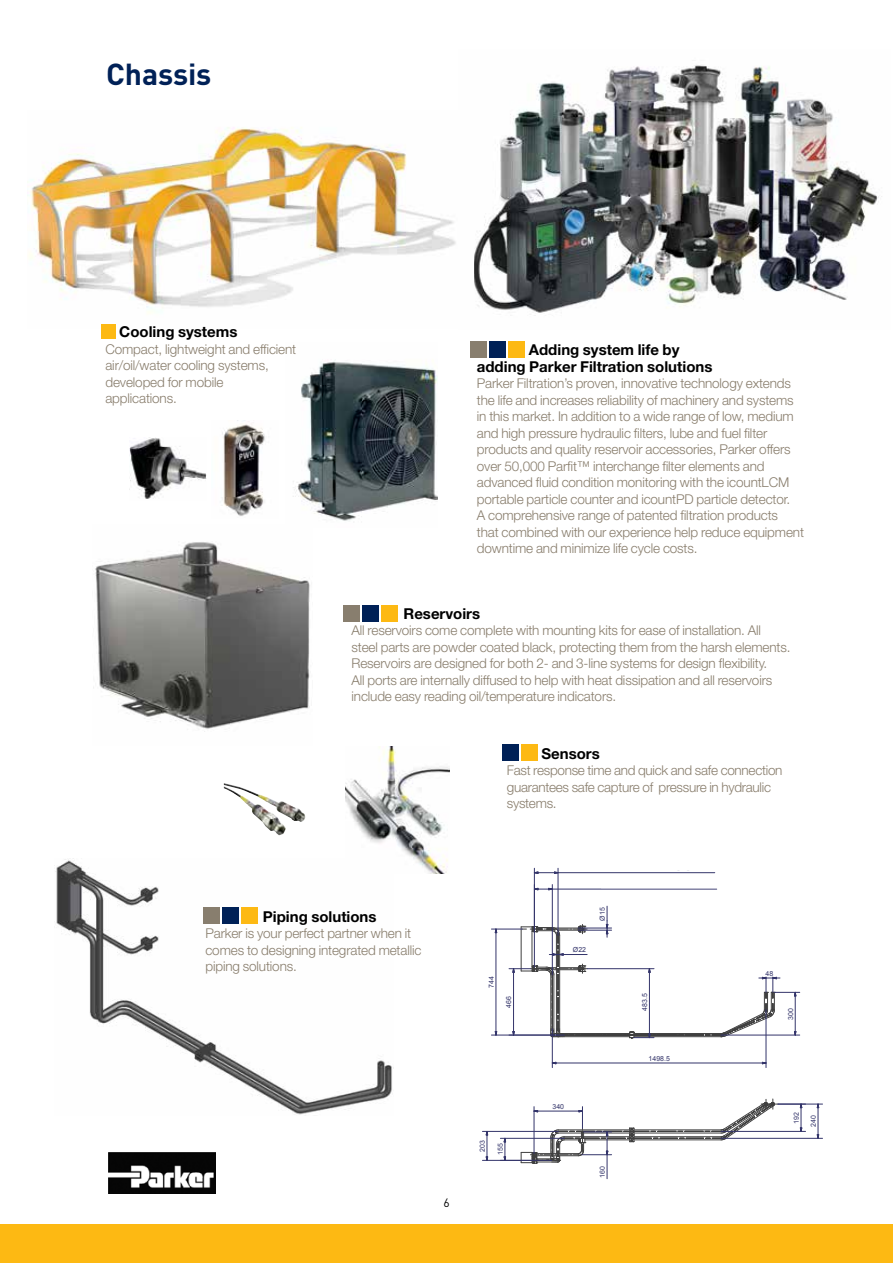
<style>
.page{position:relative;width:893px;height:1263px;background:#fff}
.page>*{position:absolute;margin:0;border:0;box-sizing:border-box;transform-origin:0 0}
.t1{font:700 30px "DINOT";letter-spacing:-.005em;color:#002157}
.t2{font:700 15px/16.5px "Helvetica Neue LT Std";color:#000}
.t3{font:300 13.5px/16.5px "Helvetica Neue LT Std";letter-spacing:-.01em;color:#887d6c}
.t4{font:12px "DINOT";color:#000}
.t5{font:6.9px "Arial";letter-spacing:-.005em;color:#33346a}
</style>
<div class="page">
<img style="left:474px;top:65px;width:408px;height:251px">
<img style="left:27px;top:127px;width:429px;height:186px">
<div style="left:0;top:1224px;width:893px;height:39px;background:#fdb913"></div>
<img style="left:108px;top:1152px;width:107px;height:41px">
<img style="left:293px;top:361px;width:145px;height:160px">
<div style="left:101px;top:324px;width:15px;height:14px;background:#fdb913"></div>
<img style="left:345px;top:747px;width:104px;height:127px">
<img style="left:224px;top:783px;width:82px;height:52px">
<div style="left:502px;top:744px;width:17px;height:17px;background:#002157"></div>
<div style="left:522px;top:744px;width:16px;height:17px;background:#fdb913"></div>
<div style="left:471px;top:341px;width:16px;height:17px;background:#887e6e"></div>
<div style="left:343px;top:605px;width:16px;height:17px;background:#887e6e"></div>
<div style="left:490px;top:341px;width:16px;height:17px;background:#002157"></div>
<div style="left:362px;top:605px;width:16px;height:17px;background:#002157"></div>
<div style="left:509px;top:341px;width:16px;height:17px;background:#fdb913"></div>
<div style="left:381px;top:605px;width:17px;height:17px;background:#fdb913"></div>
<img style="left:221px;top:421px;width:44px;height:95px">
<img style="left:129px;top:438px;width:78px;height:61px">
<img style="left:55px;top:858px;width:338px;height:257px">
<div style="left:203px;top:907px;width:17px;height:16px;background:#887e6e"></div>
<div style="left:222px;top:907px;width:17px;height:16px;background:#002157"></div>
<div style="left:241px;top:907px;width:17px;height:16px;background:#fdb913"></div>
<img style="left:93px;top:542px;width:217px;height:190px">
<svg style="left:533px;top:871px;width:27px;height:3px"></svg>
<hr style="left:534px;top:868px;width:1px;height:59px;background:#33346a">
<hr style="left:558px;top:872px;width:157px;height:1px;background:#33346a">
<hr style="left:558px;top:868px;width:1px;height:61px;background:#33346a">
<svg style="left:533px;top:888px;width:21px;height:2px"></svg>
<hr style="left:552px;top:889px;width:165px;height:1px;background:#33346a">
<hr style="left:534px;top:884px;width:1px;height:45px;background:#33346a">
<hr style="left:552px;top:884px;width:1px;height:45px;background:#33346a">
<hr style="left:556px;top:1063px;width:206px;height:1px;background:#33346a">
<hr style="left:552px;top:1029px;width:1px;height:38px;background:#33346a">
<hr style="left:766px;top:1009px;width:1px;height:58px;background:#33346a">
<svg style="left:504px;top:1137px;width:2px;height:23px"></svg>
<hr style="left:500px;top:1138px;width:64px;height:1px;background:#33346a">
<svg style="left:486px;top:1130px;width:2px;height:30px"></svg>
<hr style="left:482px;top:1160px;width:70px;height:1px;background:#33346a">
<hr style="left:482px;top:1131px;width:77px;height:1px;background:#33346a">
<svg style="left:521px;top:1099px;width:284px;height:80px"></svg>
<svg style="left:817px;top:1103px;width:2px;height:35px"></svg>
<hr style="left:778px;top:1104px;width:44px;height:1px;background:#33346a">
<hr style="left:721px;top:1138px;width:101px;height:1px;background:#33346a">
<hr style="left:496px;top:933px;width:1px;height:98px;background:#33346a">
<hr style="left:491px;top:929px;width:32px;height:1px;background:#33346a">
<hr style="left:491px;top:1035px;width:73px;height:1px;background:#33346a">
<svg style="left:509px;top:904px;width:292px;height:135px"></svg>
<h1 class="t1" style="left:106px;top:54px;width:107px">Chassis</h1>
<p class="t2" style="left:119px;top:323px;width:120px">Cooling systems</p>
<p class="t3" style="left:105px;top:340px;width:192px">Compact, lightweight and efficient air/oil/water cooling systems, developed for mobile applications.</p>
<p class="t2" style="left:477px;top:341px;width:237px;text-indent:52px">Adding system life by adding Parker Filtration solutions</p>
<p class="t3" style="left:477px;top:375px;width:329px">Parker Filtration’s proven, innovative technology extends the life and increases reliability of machinery and systems in this market. In addition to a wide range of low, medium and high pressure hydraulic filters, lube and fuel filter products and quality reservoir accessories, Parker offers over 50,000 Parfit™ interchange filter elements and advanced fluid condition monitoring with the icountLCM portable particle counter and icountPD particle detector.<br>A comprehensive range of patented filtration products<br>that combined with our experience help reduce equipment downtime and minimize life cycle costs.</p>
<p class="t2" style="left:403px;top:605px;width:78px">Reservoirs</p>
<p class="t3" style="left:351px;top:622px;width:440px">All reservoirs come complete with mounting kits for ease of installation. All steel parts are powder coated black, protecting them from the harsh elements.<br>Reservoirs are designed for both 2- and 3-line systems for design flexibility.<br>All ports are internally diffused to help with heat dissipation and all reservoirs include easy reading oil/temperature indicators.</p>
<p class="t2" style="left:541px;top:745px;width:60px">Sensors</p>
<p class="t3" style="left:507px;top:762px;width:277px">Fast response time and quick and safe connection guarantees safe capture of pressure in hydraulic systems.</p>
<p class="t2" style="left:263px;top:908px;width:115px">Piping solutions</p>
<p class="t3" style="left:205px;top:925px;width:218px">Parker is your perfect partner when it comes to designing integrated metallic piping solutions.</p>
<p class="t4" style="left:443px;top:1194px;width:8px">6</p>
<p class="t5" style="left:487px;top:988px;width:13px;rotate:-90deg">744</p>
<p class="t5" style="left:573px;top:945px;width:15px">Ø22</p>
<p class="t5" style="left:598px;top:920px;width:15px;rotate:-90deg">Ø15</p>
<p class="t5" style="left:504px;top:1008px;width:13px;rotate:-90deg">466</p>
<p class="t5" style="left:640px;top:1011px;width:19px;rotate:-90deg">483.5</p>
<p class="t5" style="left:552px;top:1102px;width:13px">340</p>
<p class="t5" style="left:649px;top:1054px;width:23px">1498.5</p>
<p class="t5" style="left:478px;top:1152px;width:13px;rotate:-90deg">203</p>
<p class="t5" style="left:496px;top:1155px;width:13px;rotate:-90deg">155</p>
<p class="t5" style="left:598px;top:1177px;width:13px;rotate:-90deg">160</p>
<p class="t5" style="left:766px;top:969px;width:9px">48</p>
<p class="t5" style="left:786px;top:1019px;width:13px;rotate:-90deg">300</p>
<p class="t5" style="left:792px;top:1123px;width:13px;rotate:-90deg">192</p>
<p class="t5" style="left:809px;top:1127px;width:13px;rotate:-90deg">240</p>
</div>
